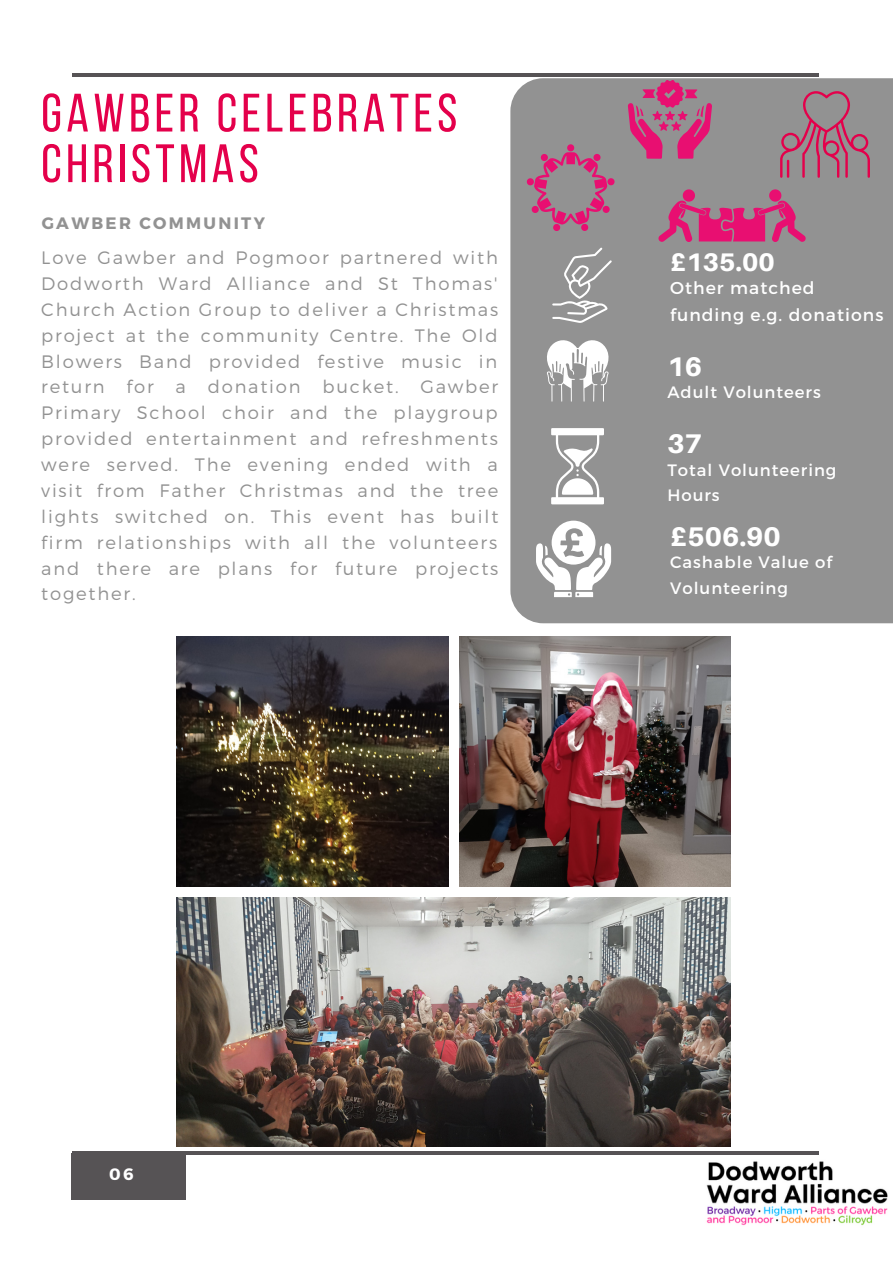
<style>
.page{position:relative;width:893px;height:1264px;background:#fff}
.page>*{position:absolute;margin:0;border:0;box-sizing:border-box;transform-origin:0 0}
.t1{font:54px/50.6px "Bebas Neue";letter-spacing:.08em;color:#e4004b}
.t2{font:800 27px "Aileron";color:#fff}
.t3{font:800 25.5px "Aileron";color:#fff}
.t4{font:300 18px/25.8px "Montserrat";letter-spacing:.1em;color:#929292;text-align:justify}
.t5{font:17.25px/27px "Montserrat";letter-spacing:.06em;color:#fff}
.t6{font:16.5px/25.8px "Montserrat";letter-spacing:.06em;color:#fff}
.t7{font:700 16.5px "Montserrat";letter-spacing:.14em;color:#929292}
.t8{font:700 16.5px "Montserrat";color:#fff}
</style>
<div class="page">
<hr style="left:72px;top:73px;width:747px;height:4px;background:#565355">
<div style="left:71px;top:1153px;width:115px;height:46px;background:#565355"></div>
<img style="left:702px;top:1119px;width:186px;height:107px">
<hr style="left:72px;top:1151px;width:747px;height:3px;background:#565355">
<div style="left:510px;top:78px;width:382px;height:545px;background:#929292"></div>
<svg style="left:536px;top:520px;width:75px;height:77px"></svg>
<svg style="left:543px;top:338px;width:69px;height:63px"></svg>
<svg style="left:551px;top:428px;width:53px;height:76px"></svg>
<svg style="left:552px;top:247px;width:59px;height:76px"></svg>
<img style="left:177px;top:636px;width:271px;height:250px">
<img style="left:459px;top:636px;width:271px;height:250px">
<img style="left:177px;top:897px;width:553px;height:249px">
<svg style="left:627px;top:80px;width:85px;height:79px"></svg>
<svg style="left:526px;top:144px;width:89px;height:88px"></svg>
<svg style="left:658px;top:187px;width:148px;height:55px"></svg>
<svg style="left:780px;top:89px;width:89px;height:89px"></svg>
<hr style="left:786px;top:160px;width:3px;height:18px;background:#e4004b">
<h1 class="t1" style="left:41px;top:93px;width:417px">GAWBER CELEBRATES<br>CHRISTMAS</h1>
<p class="t7" style="left:42px;top:212px;width:225px">GAWBER COMMUNITY</p>
<p class="t4" style="left:41px;top:244px;width:458px">Love Gawber and Pogmoor partnered with Dodworth Ward Alliance and St Thomas' Church Action Group to deliver a Christmas project at the community Centre. The Old Blowers Band provided festive music in return for a donation bucket. Gawber Primary School choir and the playgroup provided entertainment and refreshments were served. The evening ended with a visit from Father Christmas and the tree lights switched on. This event has built firm relationships with all the volunteers and there are plans for future projects together.</p>
<h3 class="t3" style="left:670px;top:246px;width:106px">£135.00</h3>
<p class="t5" style="left:670px;top:273px;width:215px">Other matched funding e.g. donations</p>
<h2 class="t2" style="left:667px;top:350px;width:36px">16</h2>
<p class="t6" style="left:667px;top:379px;width:155px">Adult Volunteers</p>
<h2 class="t2" style="left:667px;top:427px;width:36px">37</h2>
<p class="t6" style="left:667px;top:456px;width:171px">Total Volunteering<br>Hours</p>
<h2 class="t2" style="left:670px;top:520px;width:112px">£506.90</h2>
<p class="t6" style="left:670px;top:548px;width:163px">Cashable Value of<br>Volunteering</p>
<p class="t8" style="left:109px;top:1163px;width:26px">06</p>
</div>
